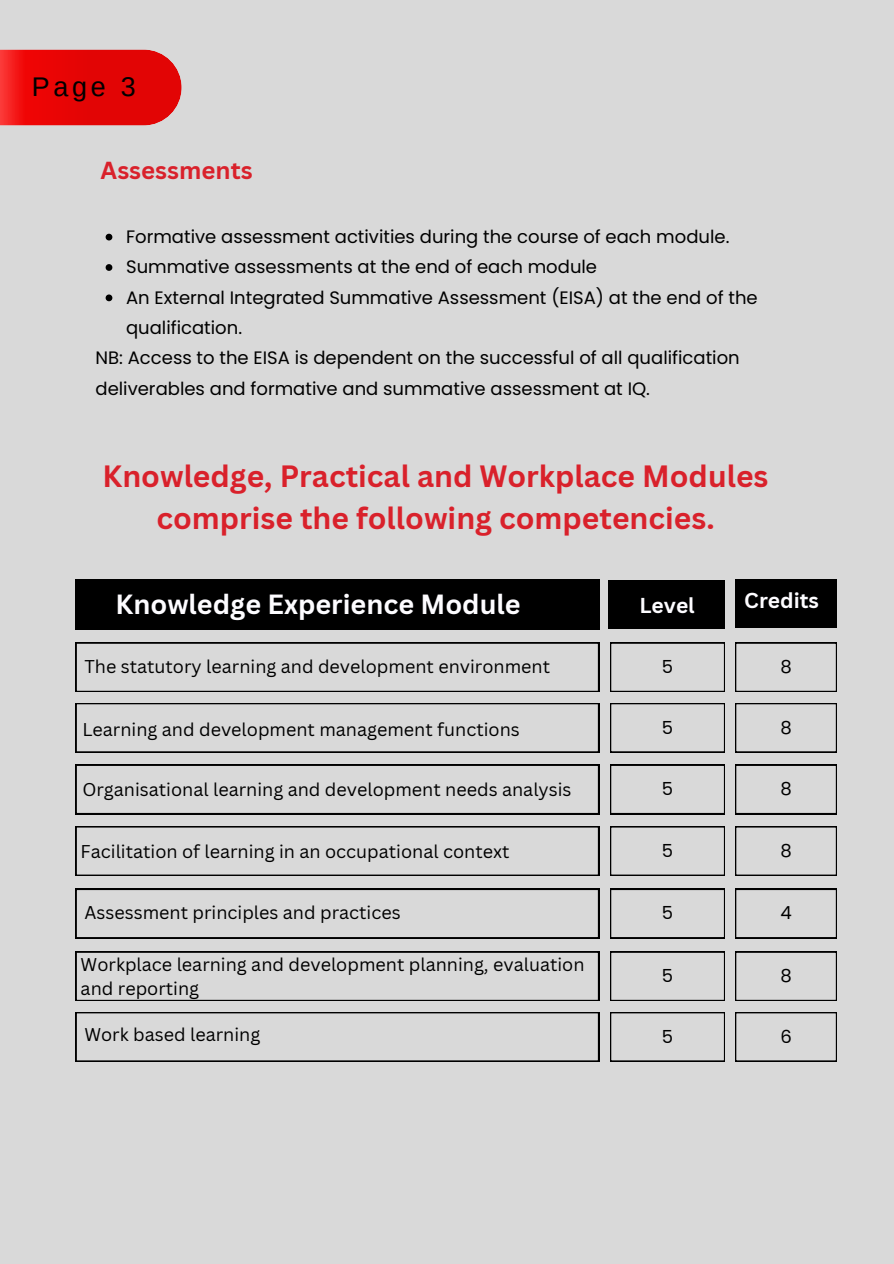
<style>
.page{position:relative;width:894px;height:1264px;background:#fff}
.page>*{position:absolute;margin:0;border:0;box-sizing:border-box;transform-origin:0 0}
.t1{font:700 30px/41.7px "Canva Sans";color:#d9212b;text-align:center}
.t2{font:700 27px "Canva Sans";color:#fdfcff}
.t3{font:27px "Arimo";color:#000}
.t4{font:700 24px "Canva Sans";color:#d9212b}
.t5{font:700 21px "Canva Sans";color:#fdfcff}
.t6{font:18px/30.3px "Poppins";color:#000}
.t7{font:18px/24.8px "Canva Sans";color:#000}
</style>
<div class="page">
<div style="left:0;top:0;width:893px;height:1263px;background:#d9d9d9"></div>
<svg style="left:0;top:49px;width:181px;height:77px;background:#e61515"></svg>
<div style="left:76px;top:580px;width:523px;height:49px;background:#000"></div>
<div style="left:735px;top:580px;width:101px;height:47px;background:#000"></div>
<div style="left:608px;top:580px;width:116px;height:48px;background:#000"></div>
<svg style="left:76px;top:642px;width:523px;height:50px"></svg>
<svg style="left:610px;top:642px;width:114px;height:50px"></svg>
<svg style="left:735px;top:642px;width:101px;height:50px"></svg>
<svg style="left:76px;top:703px;width:523px;height:49px"></svg>
<svg style="left:610px;top:703px;width:114px;height:49px"></svg>
<svg style="left:735px;top:703px;width:101px;height:49px"></svg>
<svg style="left:76px;top:764px;width:523px;height:50px"></svg>
<svg style="left:610px;top:764px;width:114px;height:50px"></svg>
<svg style="left:735px;top:764px;width:101px;height:50px"></svg>
<svg style="left:76px;top:826px;width:523px;height:49px"></svg>
<svg style="left:610px;top:826px;width:114px;height:49px"></svg>
<svg style="left:735px;top:826px;width:101px;height:49px"></svg>
<svg style="left:106px;top:234px;width:6px;height:6px"></svg>
<svg style="left:106px;top:264px;width:6px;height:7px"></svg>
<svg style="left:106px;top:294px;width:6px;height:7px"></svg>
<svg style="left:76px;top:889px;width:523px;height:49px"></svg>
<svg style="left:610px;top:889px;width:114px;height:49px"></svg>
<svg style="left:735px;top:889px;width:101px;height:49px"></svg>
<svg style="left:76px;top:951px;width:523px;height:49px"></svg>
<svg style="left:610px;top:951px;width:114px;height:49px"></svg>
<svg style="left:735px;top:951px;width:101px;height:49px"></svg>
<svg style="left:76px;top:1012px;width:523px;height:49px"></svg>
<svg style="left:610px;top:1012px;width:114px;height:49px"></svg>
<svg style="left:735px;top:1012px;width:101px;height:49px"></svg>
<p class="t3" style="left:32px;top:72px;width:105px">Page 3</p>
<p class="t4" style="left:101px;top:153px;width:153px">Assessments</p>
<p class="t6" style="left:126px;top:221px;width:604px">Formative assessment activities during the course of each module.</p>
<p class="t6" style="left:126px;top:252px;width:472px">Summative assessments at the end of each module</p>
<p class="t6" style="left:126px;top:282px;width:633px">An External Integrated Summative Assessment (EISA) at the end of the qualification.</p>
<p class="t6" style="left:95px;top:343px;width:645px">NB: Access to the EISA is dependent on the successful of all qualification deliverables and formative and summative assessment at IQ.</p>
<h3 class="t1" style="left:102px;top:455px;width:667px">Knowledge, Practical and Workplace Modules comprise the following competencies.</h3>
<h4 class="t2" style="left:116px;top:585px;width:406px">Knowledge Experience Module</h4>
<p class="t5" style="left:639px;top:590px;width:57px">Level</p>
<p class="t5" style="left:744px;top:585px;width:76px">Credits</p>
<p class="t6" style="left:661px;top:651px;width:13px">5</p>
<p class="t6" style="left:780px;top:651px;width:13px">8</p>
<p class="t7" style="left:84px;top:654px;width:467px">The statutory learning and development environment</p>
<p class="t7" style="left:82px;top:717px;width:439px">Learning and development management functions</p>
<h1 class="t6" style="left:661px;top:712px;width:13px">5</h1>
<h2 class="t6" style="left:780px;top:712px;width:13px">8</h2>
<p class="t7" style="left:82px;top:776px;width:490px">Organisational learning and development needs analysis</p>
<h5 class="t6" style="left:661px;top:773px;width:13px">5</h5>
<p class="t6" style="left:780px;top:773px;width:13px">8</p>
<p class="t7" style="left:81px;top:839px;width:430px">Facilitation of learning in an occupational context</p>
<p class="t6" style="left:661px;top:835px;width:13px">5</p>
<p class="t6" style="left:780px;top:835px;width:13px">8</p>
<h5 class="t7" style="left:84px;top:899px;width:318px">Assessment principles and practices</h5>
<p class="t6" style="left:661px;top:897px;width:13px">5</p>
<p class="t6" style="left:780px;top:897px;width:13px">4</p>
<p class="t7" style="left:81px;top:951px;width:505px">Workplace learning and development planning, evaluation and reporting</p>
<p class="t7" style="left:84px;top:1021px;width:177px">Work based learning</p>
<p class="t6" style="left:661px;top:960px;width:13px">5</p>
<p class="t6" style="left:780px;top:960px;width:13px">8</p>
<p class="t6" style="left:661px;top:1021px;width:13px">5</p>
<p class="t6" style="left:780px;top:1021px;width:13px">6</p>
</div>
